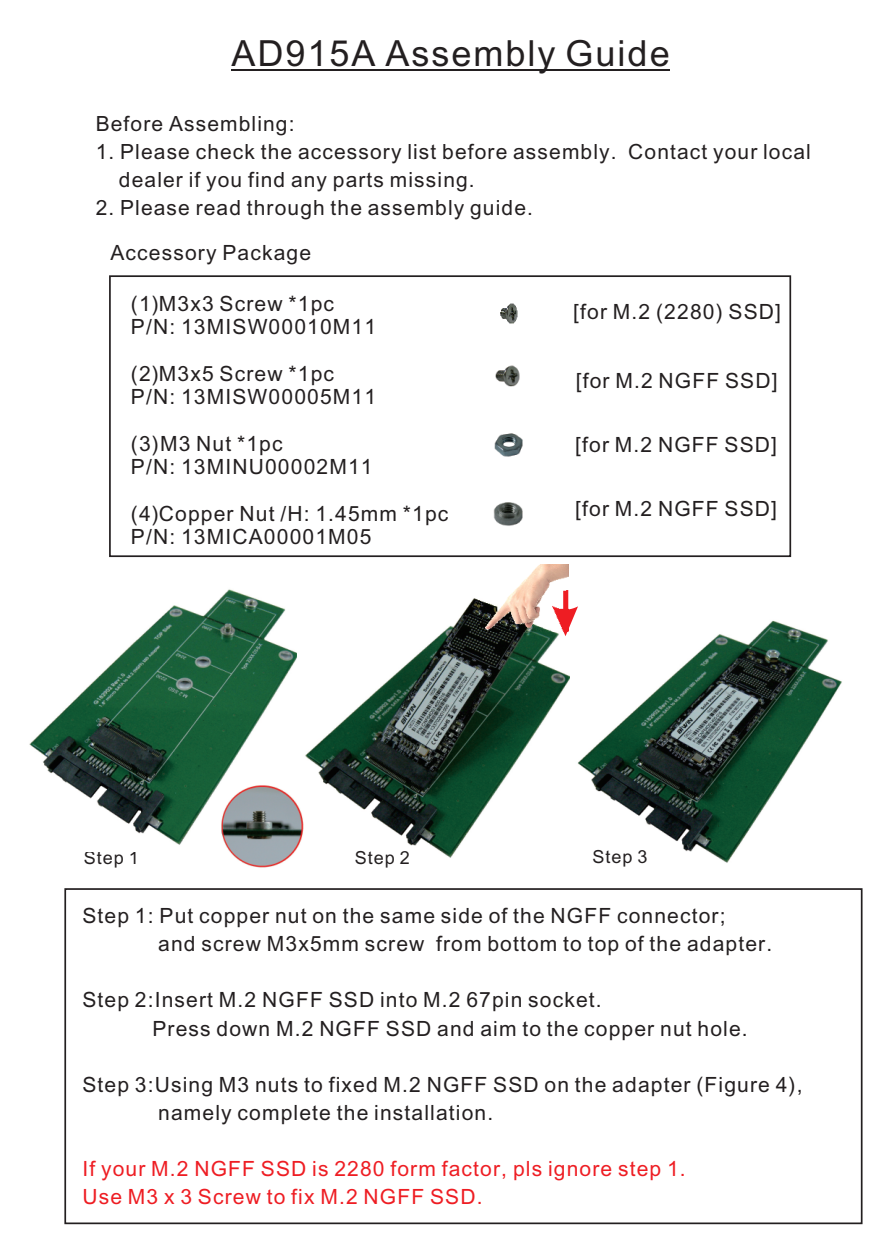
<style>
.page{position:relative;width:893px;height:1259px;background:#fff}
.page>*{position:absolute;margin:0;border:0;box-sizing:border-box;transform-origin:0 0}
.t1{font:36px "Arial Unicode MS";letter-spacing:.055em;color:#231f20}
.t2{font:21px/23.4px "Arial Unicode MS";letter-spacing:.055em;color:#231f20}
.t3{font:21px/28.2px "Arial Unicode MS";letter-spacing:.055em;color:#ee1d23}
.t4{font:18px "Arial Unicode MS";letter-spacing:.055em;color:#231f20}
</style>
<div class="page">
<hr style="left:231px;top:69px;width:145px;height:2px;background:#231f20">
<svg style="left:376px;top:69px;width:10px;height:2px"></svg>
<hr style="left:386px;top:69px;width:284px;height:2px;background:#231f20">
<img style="left:495px;top:365px;width:25px;height:22px">
<img style="left:493px;top:502px;width:30px;height:24px">
<img style="left:494px;top:433px;width:29px;height:24px">
<div style="left:64px;top:888px;width:798px;height:336px;border:2px solid #231f20"></div>
<img style="left:500px;top:303px;width:18px;height:21px">
<img style="left:29px;top:589px;width:268px;height:256px">
<img style="left:305px;top:598px;width:265px;height:260px">
<img style="left:577px;top:620px;width:265px;height:243px">
<div style="left:109px;top:275px;width:682px;height:282px;border:2px solid #231f20"></div>
<img style="left:220px;top:784px;width:84px;height:84px">
<svg style="left:552px;top:598px;width:26px;height:38px"></svg>
<img style="left:478px;top:564px;width:91px;height:67px">
<h1 class="t1" style="left:231px;top:40px;width:440px">AD915A Assembly Guide</h1>
<p class="t2" style="left:96px;top:113px;width:200px">Before Assembling:</p>
<p class="t2" style="left:119px;top:139px;width:693px;line-height:27.9px;text-indent:-23px">1. Please check the accessory list before assembly. Contact your local dealer if you find any parts missing.</p>
<p class="t2" style="left:96px;top:197px;width:439px">2. Please read through the assembly guide.</p>
<p class="t2" style="left:110px;top:243px;width:202px">Accessory Package</p>
<p class="t2" style="left:131px;top:293px;width:247px">(1) M3x3 Screw *1pc<br>P/N: 13MISW00010M11</p>
<p class="t2" style="left:131px;top:364px;width:247px">(2) M3x5 Screw *1pc<br>P/N: 13MISW00005M11</p>
<p class="t2" style="left:131px;top:434px;width:243px">(3)M3 Nut *1pc<br>P/N: 13MINU00002M11</p>
<p class="t2" style="left:131px;top:504px;width:319px">(4) Copper Nut /H: 1.45mm *1pc<br>P/N: 13MICA00001M05</p>
<p class="t2" style="left:573px;top:302px;width:209px">[for M.2 (2280) SSD]</p>
<p class="t2" style="left:576px;top:370px;width:203px">[for M.2 NGFF SSD]</p>
<p class="t2" style="left:575px;top:434px;width:203px">[for M.2 NGFF SSD]</p>
<p class="t2" style="left:575px;top:499px;width:203px">[for M.2 NGFF SSD]</p>
<p class="t4" style="left:84px;top:851px;width:57px">Step 1</p>
<p class="t4" style="left:355px;top:850px;width:57px">Step 2</p>
<p class="t4" style="left:592px;top:849px;width:57px">Step 3</p>
<p class="t2" style="left:158px;top:903px;width:615px;line-height:28.2px;text-indent:-76px">Step 1: Put copper nut on the same side of the NGFF connector;<br>and screw M3x5mm screw from bottom to top of the adapter.</p>
<p class="t2" style="left:152px;top:988px;width:597px;line-height:28.2px;text-indent:-70px">Step 2:Insert M.2 NGFF SSD into M.2 67pin socket.<br>Press down M.2 NGFF SSD and aim to the copper nut hole.</p>
<p class="t2" style="left:158px;top:1072px;width:646px;line-height:28.2px;text-indent:-76px">Step 3:Using M3 nuts to fixed M.2 NGFF SSD on the adapter (Figure 4), namely complete the installation.</p>
<p class="t3" style="left:82px;top:1156px;width:605px">If your M.2 NGFF SSD is 2280 form factor, pls ignore step 1.<br>Use M3 x 3 Screw to fix M.2 NGFF SSD.</p>
</div>
